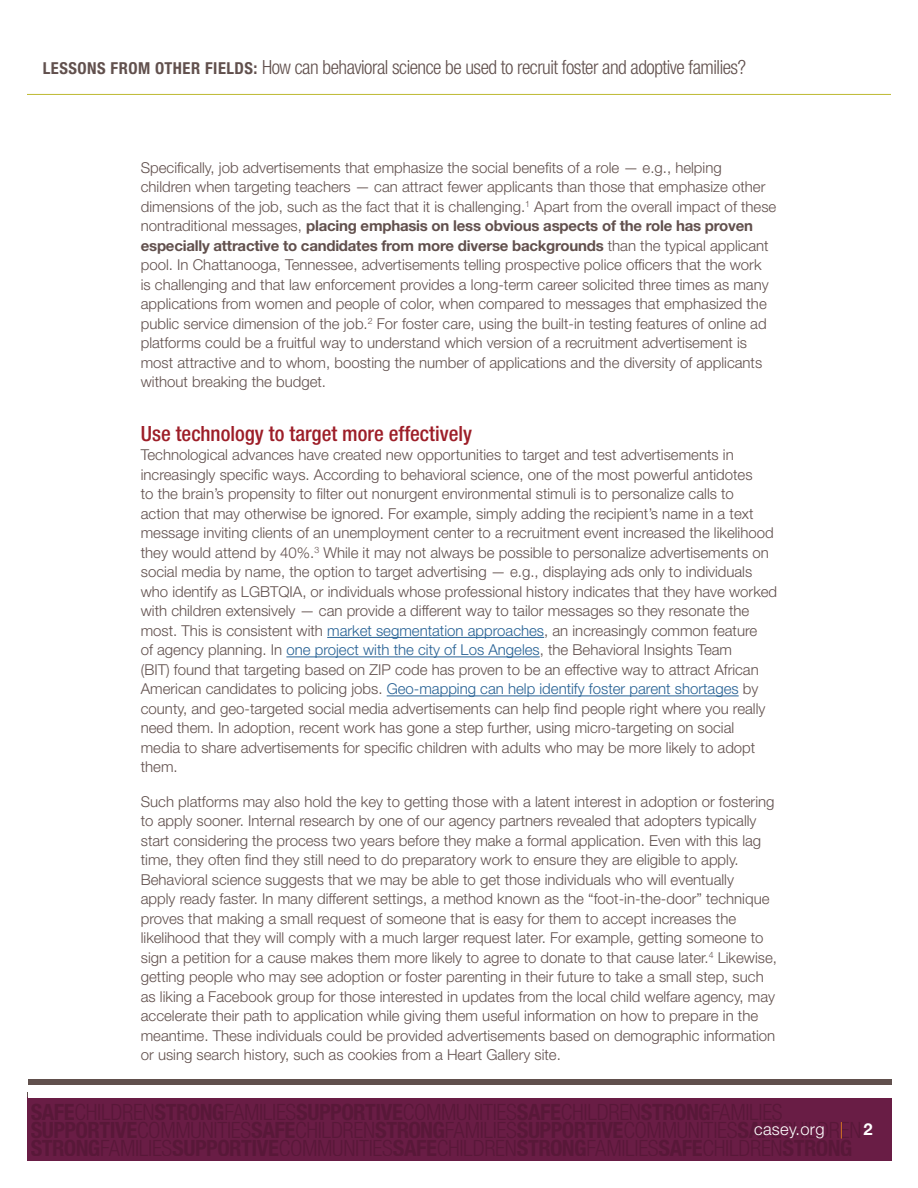
<style>
.page{position:relative;width:918px;height:1188px;background:#fff}
.page>*{position:absolute;margin:0;border:0;box-sizing:border-box;transform-origin:0 0}
.Head_2{font:500 condensed 21px "Helvetica Neue LT Std";color:#9d1e28}
.t1{font:300 condensed 19.5px "Helvetica Neue LT Std";letter-spacing:-.025em;color:#61504d}
.t2{font:300 16.5px "Helvetica Neue LT Std";letter-spacing:.02em;color:#fff}
.body{font:300 15px/19.5px "Helvetica Neue LT Std";color:#61504d}
.s1{font-weight:700;font-size:16.5px}
.s2{font-weight:700}
.s3{color:#266194}
.s4{color:#f28a20}
</style>
<div class="page">
<hr style="left:27px;top:94px;width:864px;height:1px;background:#beb931">
<div style="left:27px;top:1098px;width:864px;height:63px;background:#691d45"></div>
<div style="left:28px;top:1079px;width:864px;height:7px;background:#61504d"></div>
<hr style="left:327px;top:637px;width:217px;height:1px;background:#266194">
<hr style="left:286px;top:657px;width:254px;height:1px;background:#266194">
<hr style="left:387px;top:696px;width:352px;height:1px;background:#266194">
<h2 class="t1" style="left:43px;top:56px;width:705px"><span class="s1">LESSONS FROM OTHER FIELDS:</span> How can behavioral science be used to recruit foster and adoptive families?</h2>
<p class="body" style="left:141px;top:157px;width:637px">Specifically, job advertisements that emphasize the social benefits of a role — e.g., helping<br>children when targeting teachers — can attract fewer applicants than those that emphasize other dimensions of the job, such as the fact that it is challenging.<sup>1</sup> Apart from the overall impact of these nontraditional messages, <span class="s2">placing emphasis on less obvious aspects of the role has proven especially attractive to candidates from more diverse backgrounds</span> than the typical applicant pool. In Chattanooga, Tennessee, advertisements telling prospective police officers that the work<br>is challenging and that law enforcement provides a long-term career solicited three times as many applications from women and people of color, when compared to messages that emphasized the public service dimension of the job.<sup>2</sup> For foster care, using the built-in testing features of online ad platforms could be a fruitful way to understand which version of a recruitment advertisement is most attractive and to whom, boosting the number of applications and the diversity of applicants without breaking the budget.</p>
<p class="Head_2" style="left:141px;top:421px;width:333px">Use technology to target more effectively</p>
<p class="body" style="left:141px;top:445px;width:638px">Technological advances have created new opportunities to target and test advertisements in increasingly specific ways. According to behavioral science, one of the most powerful antidotes<br>to the brain’s propensity to filter out nonurgent environmental stimuli is to personalize calls to<br>action that may otherwise be ignored. For example, simply adding the recipient’s name in a text message inviting clients of an unemployment center to a recruitment event increased the likelihood they would attend by 40%.<sup>3</sup> While it may not always be possible to personalize advertisements on social media by name, the option to target advertising — e.g., displaying ads only to individuals who identify as LGBTQIA, or individuals whose professional history indicates that they have worked with children extensively — can provide a different way to tailor messages so they resonate the most. This is consistent with <span class="s3">market segmentation approaches</span>, an increasingly common feature<br>of agency planning. In <span class="s3">one project with the city of Los Angeles</span>, the Behavioral Insights Team<br>(BIT) found that targeting based on ZIP code has proven to be an effective way to attract African American candidates to policing jobs. <span class="s3">Geo-mapping can help identify foster parent shortages</span> by county, and geo-targeted social media advertisements can help find people right where you really need them. In adoption, recent work has gone a step further, using micro-targeting on social media to share advertisements for specific children with adults who may be more likely to adopt them.</p>
<p class="body" style="left:141px;top:792px;width:638px">Such platforms may also hold the key to getting those with a latent interest in adoption or fostering to apply sooner. Internal research by one of our agency partners revealed that adopters typically start considering the process two years before they make a formal application. Even with this lag time, they often find they still need to do preparatory work to ensure they are eligible to apply.<br>Behavioral science suggests that we may be able to get those individuals who will eventually<br>apply ready faster. In many different settings, a method known as the “foot-in-the-door” technique proves that making a small request of someone that is easy for them to accept increases the likelihood that they will comply with a much larger request later. For example, getting someone to sign a petition for a cause makes them more likely to agree to donate to that cause later.<sup>4</sup> Likewise, getting people who may see adoption or foster parenting in their future to take a small step, such as liking a Facebook group for those interested in updates from the local child welfare agency, may accelerate their path to application while giving them useful information on how to prepare in the meantime. These individuals could be provided advertisements based on demographic information or using search history, such as cookies from a Heart Gallery site.</p>
<p class="t2" style="left:754px;top:1119px;width:120px">casey.org <span class="s4">|</span> <span class="s2">2</span></p>
</div>
